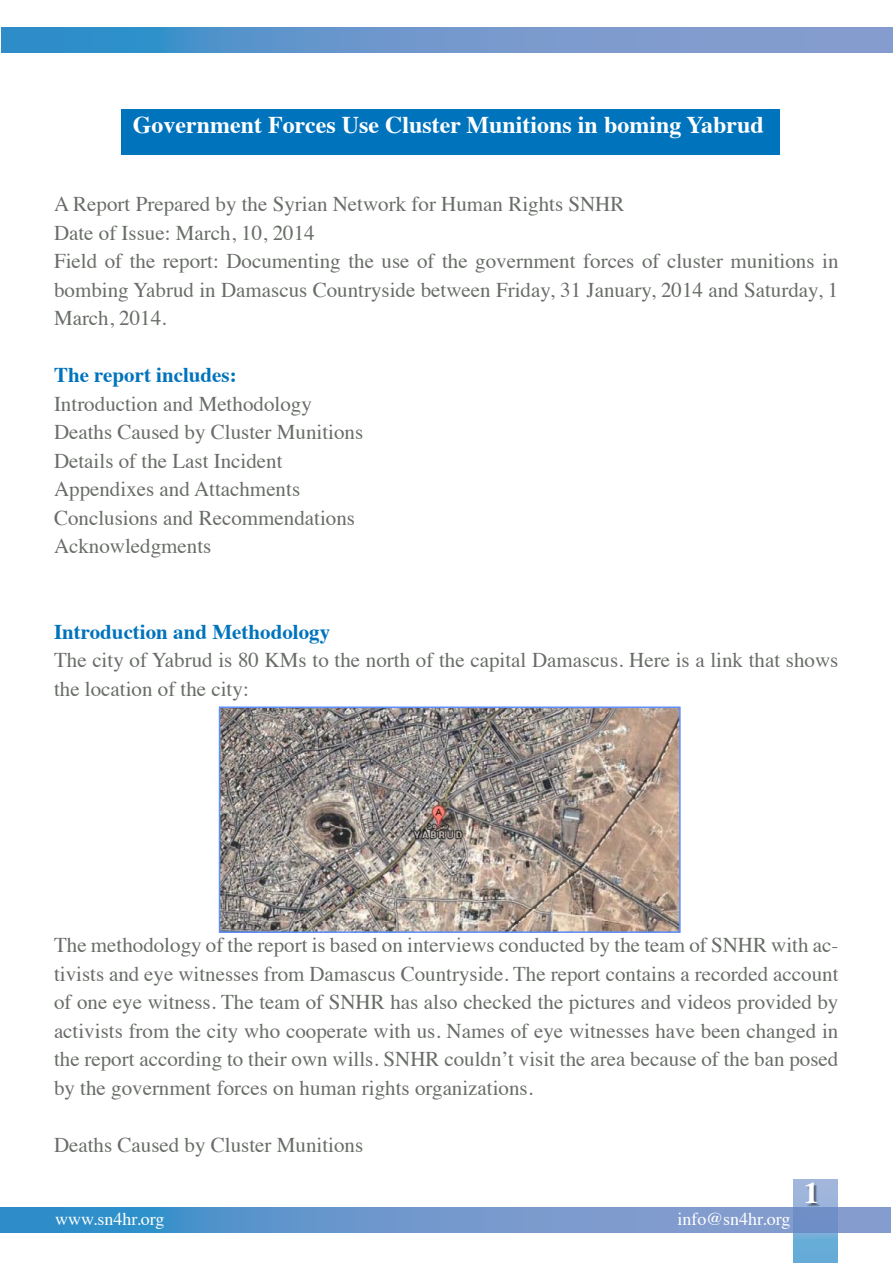
<style>
.page{position:relative;width:893px;height:1263px;background:#fff}
.page>*{position:absolute;margin:0;border:0;box-sizing:border-box;transform-origin:0 0}
.t1{font:700 30px "Times";color:#fff}
.t2{font:700 24px "Times";color:#fff}
.t3{font:21px/28.5px "Times";color:#686d67}
.t4{font:700 21px "Times";color:#0073bd}
.t5{font:18px "Times";color:#fff}
</style>
<div class="page">
<svg style="left:794px;top:1179px;width:43px;height:84px;background:#7eaed8"></svg>
<svg style="left:0;top:1208px;width:891px;height:24px;background:#6596cc"></svg>
<div style="left:807px;top:1184px;width:13px;height:22px;background:#000;opacity:.46"></div>
<svg style="left:2px;top:28px;width:891px;height:24px;background:#6696cc"></svg>
<div style="left:121px;top:109px;width:658px;height:45px;background:#0073bd"></div>
<img style="left:222px;top:709px;width:456px;height:221px">
<div style="left:219px;top:706px;width:462px;height:227px;border:2px solid #5d8fff"></div>
<p class="t2" style="left:133px;top:102px;width:632px">Government Forces Use Cluster Munitions in boming Yabrud</p>
<p class="t3" style="left:54px;top:188px;width:786px">A Report Prepared by the Syrian Network for Human Rights SNHR<br>Date of Issue: March, 10, 2014<br>Field of the report: Documenting the use of the government forces of cluster munitions in bombing Yabrud in Damascus Countryside between Friday, 31 January, 2014 and Saturday, 1<br>March, 2014.</p>
<p class="t4" style="left:54px;top:355px;width:184px">The report includes:</p>
<p class="t3" style="left:54px;top:388px;width:311px">Introduction and Methodology<br>Deaths Caused by Cluster Munitions<br>Details of the Last Incident<br>Appendixes and Attachments<br>Conclusions and Recommendations<br>Acknowledgments</p>
<p class="t4" style="left:54px;top:612px;width:278px">Introduction and Methodology</p>
<p class="t3" style="left:54px;top:644px;width:786px">The city of Yabrud is 80 KMs to the north of the capital Damascus. Here is a link that shows the location of the city:</p>
<p class="t3" style="left:54px;top:929px;width:786px;text-align:justify">The methodology of the report is based on interviews conducted by the team of SNHR with ac&shy;tivists and eye witnesses from Damascus Countryside. The report contains a recorded account of one eye witness. The team of SNHR has also checked the pictures and videos provided by activists from the city who cooperate with us. Names of eye witnesses have been changed in the report according to their own wills. SNHR couldn’t visit the area because of the ban posed by the government forces on human rights organizations.</p>
<p class="t3" style="left:54px;top:1129px;width:311px">Deaths Caused by Cluster Munitions</p>
<p class="t5" style="left:55px;top:1202px;width:111px">www.sn4hr.org</p>
<p class="t5" style="left:678px;top:1202px;width:114px">info@sn4hr.org</p>
<h1 class="t1" style="left:804px;top:1164px;width:16px">1</h1>
</div>
